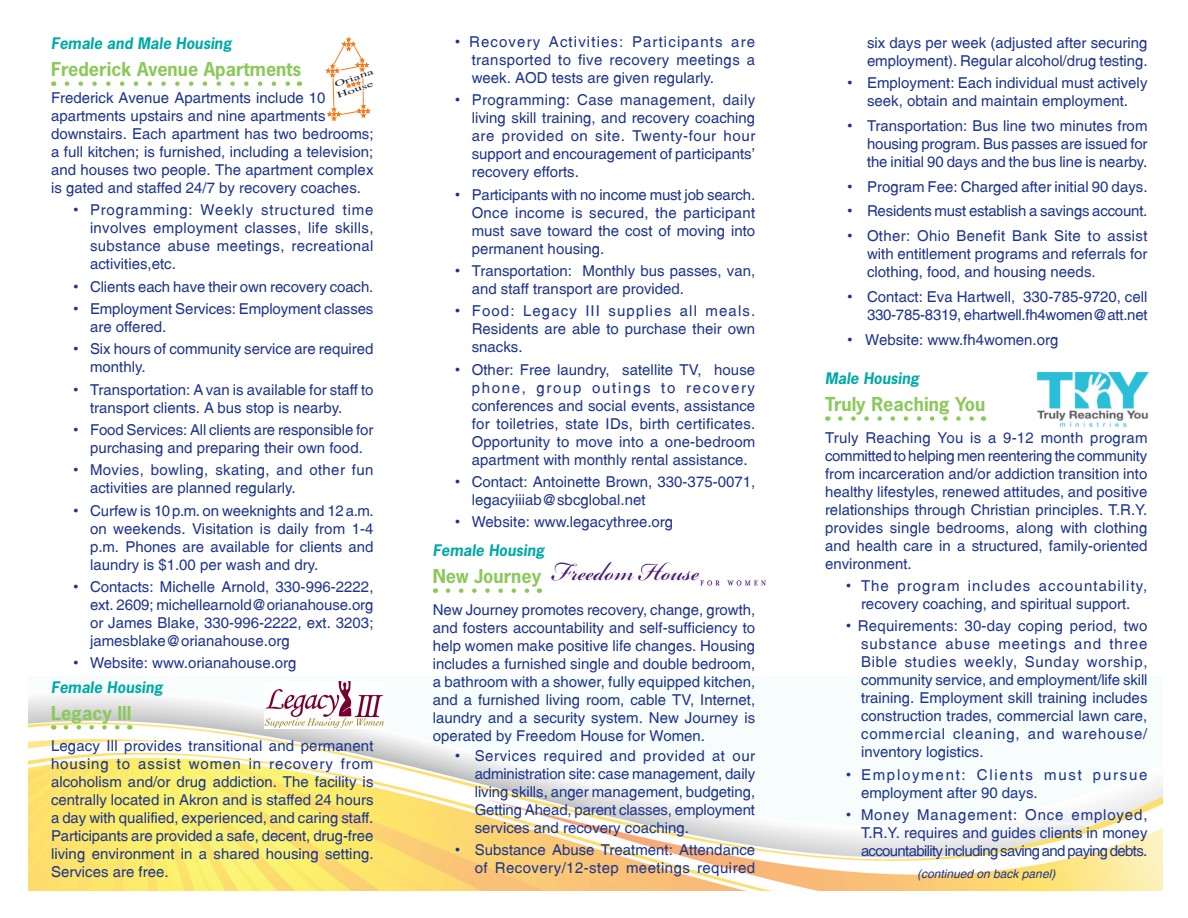
<style>
.page{position:relative;width:1188px;height:918px;background:#fff}
.page>*{position:absolute;margin:0;border:0;box-sizing:border-box;transform-origin:0 0}
.Heading{font:700 18px "News Gothic Std";color:#8cc85a}
.Body_text{font:15px/18px "Switzerland Plain";color:#1e358b;text-align:justify}
.Body_text-2{font:15px/18px "Switzerland Plain";letter-spacing:-.02em;color:#1e358b;text-align:right}
.subhead_1{font:italic 700 15px "News Gothic Std";color:#00a9a7}
.Body_text-3{font:15px/18px "Switzerland Plain";letter-spacing:.115em;color:#1e358b}
.Body_text-4{font:italic 12px "Switzerland";color:#1e358b}
.t1{font:8.55px "Times";color:#231f20;scale:1.75 1}
</style>
<div class="page">
<img style="left:29px;top:695px;width:1134px;height:196px">
<svg style="left:840px;top:416px;width:134px;height:5px"></svg>
<img style="left:552px;top:563px;width:214px;height:22px">
<img style="left:1038px;top:372px;width:110px;height:54px">
<svg style="left:448px;top:588px;width:82px;height:5px"></svg>
<svg style="left:326px;top:37px;width:44px;height:84px"></svg>
<svg style="left:67px;top:81px;width:223px;height:5px"></svg>
<img style="left:264px;top:681px;width:120px;height:47px">
<svg style="left:66px;top:725px;width:57px;height:5px"></svg>
<p class="subhead_1" style="left:51px;top:34px;width:182px">Female and Male Housing</p>
<p class="Heading" style="left:51px;top:57px;width:252px">Frederick Avenue Apartments</p>
<p class="Body_text" style="left:51px;top:89px;width:324px;text-align:left">Frederick Avenue Apartments include 10 apartments upstairs and nine apartments downstairs. Each apartment has two bedrooms; a full kitchen; is furnished, including a television; and houses two people. The apartment complex is gated and staffed 24/7 by recovery coaches.</p>
<p class="Body_text" style="left:90px;top:201px;width:285px;text-indent:-16px">• Programming: Weekly structured time involves employment classes, life skills, substance abuse meetings, recreational activities,etc.</p>
<p class="Body_text" style="left:74px;top:277px;width:301px">• Clients each have their own recovery coach.</p>
<p class="Body_text" style="left:90px;top:300px;width:285px;text-indent:-16px">• Employment Services: Employment classes are offered.</p>
<p class="Body_text" style="left:90px;top:340px;width:285px;text-indent:-16px">• Six hours of community service are required monthly.</p>
<p class="Body_text" style="left:90px;top:380px;width:285px;text-indent:-16px">• Transportation: Avan is available for staff to transport clients. A bus stop is nearby.</p>
<p class="Body_text" style="left:74px;top:421px;width:301px;text-align:center">• Food Services: All clients are responsible for purchasing and preparing their own food.</p>
<p class="Body_text" style="left:90px;top:461px;width:285px;text-indent:-16px">• Movies, bowling, skating, and other fun activities are planned regularly.</p>
<p class="Body_text" style="left:90px;top:501px;width:285px;text-indent:-16px">• Curfew is 10 p.m. on weeknights and 12 a.m. on weekends. Visitation is daily from 1-4 p.m. Phones are available for clients and laundry is $1.00 per wash and dry.</p>
<p class="Body_text" style="left:90px;top:578px;width:285px;text-indent:-16px">• Contacts: Michelle Arnold, 330-996-2222, ext. 2609; michellearnold@orianahouse.org or James Blake, 330-996-2222, ext. 3203; jamesblake@orianahouse.org</p>
<p class="Body_text" style="left:74px;top:654px;width:225px">• Website: www.orianahouse.org</p>
<p class="subhead_1" style="left:51px;top:677px;width:113px">Female Housing</p>
<p class="Heading" style="left:51px;top:701px;width:82px">Legacy Ill</p>
<p class="Body_text" style="left:51px;top:737px;width:324px">Legacy Ill provides transitional and permanent housing to assist women in recovery from alcoholism and/or drug addiction. The facility is centrally located in Akron and is staffed 24 hours a day with qualified, experienced, and caring staff.<br>Participants are provided a safe, decent, drug-free living environment in a shared housing setting.<br>Services are free.</p>
<p class="t1" style="left:333px;top:80px;width:25px;rotate:-19deg">Oriana</p>
<p class="t1" style="left:336px;top:91px;width:23px;rotate:-20deg">House</p>
<p class="Body_text" style="left:472px;top:33px;width:285px;text-indent:-16px">• Recovery Activities: Participants are transported to five recovery meetings a week. AOD tests are given regularly.</p>
<p class="Body_text" style="left:472px;top:91px;width:285px;text-indent:-16px">• Programming: Case management, daily living skill training, and recovery coaching are provided on site. Twenty-four hour support and encouragement of participants’ recovery efforts.</p>
<p class="Body_text" style="left:472px;top:185px;width:285px;text-indent:-16px">• Participants with no income must job search.<br>Once income is secured, the participant must save toward the cost of moving into permanent housing.</p>
<p class="Body_text" style="left:472px;top:262px;width:285px;text-indent:-16px">• Transportation: Monthly bus passes, van, and staff transport are provided.</p>
<p class="Body_text" style="left:472px;top:302px;width:285px;text-indent:-16px">• Food: Legacy III supplies all meals.<br>Residents are able to purchase their own snacks.</p>
<p class="Body_text" style="left:472px;top:360px;width:285px;text-indent:-16px">• Other: Free laundry, satellite TV, house phone, group outings to recovery conferences and social events, assistance for toiletries, state IDs, birth certificates.<br>Opportunity to move into a one-bedroom apartment with monthly rental assistance.</p>
<p class="Body_text" style="left:472px;top:473px;width:285px;text-indent:-16px">• Contact: Antoinette Brown, 330-375-0071, legacyiiiab@sbcglobal.net</p>
<p class="Body_text" style="left:455px;top:513px;width:220px">• Website: www.legacythree.org</p>
<p class="subhead_1" style="left:433px;top:541px;width:113px">Female Housing</p>
<p class="Heading" style="left:433px;top:564px;width:110px">New Journey</p>
<p class="Body_text" style="left:433px;top:600px;width:324px">New Journey promotes recovery, change, growth, and fosters accountability and self-sufficiency to help women make positive life changes. Housing includes a furnished single and double bedroom, a bathroom with a shower, fully equipped kitchen, and a furnished living room, cable TV, Internet, laundry and a security system. New Journey is operated by Freedom House for Women.</p>
<p class="Body_text" style="left:475px;top:746px;width:282px;text-indent:-20px">• Services required and provided at our administration site: case management, daily living skills, anger management, budgeting, Getting Ahead, parent classes, employment services and recovery coaching.</p>
<p class="Body_text" style="left:455px;top:841px;width:302px;text-align:right">• Substance Abuse Treatment: Attendance of Recovery/12-step meetings required</p>
<p class="Body_text" style="left:867px;top:33px;width:282px">six days per week (adjusted after securing employment). Regular alcohol/drug testing.</p>
<p class="Body_text" style="left:848px;top:74px;width:301px;text-align:center">• Employment: Each individual must actively seek, obtain and maintain employment.</p>
<p class="Body_text" style="left:867px;top:116px;width:282px;text-indent:-20px">• Transportation: Bus line two minutes from housing program. Bus passes are issued for the initial 90 days and the bus line is nearby.</p>
<p class="Body_text" style="left:848px;top:177px;width:302px">• Program Fee: Charged after initial 90 days.</p>
<p class="Body_text" style="left:848px;top:202px;width:301px">• Residents must establish a savings account.</p>
<p class="Body_text" style="left:867px;top:227px;width:282px;text-indent:-20px">• Other: Ohio Benefit Bank Site to assist with entitlement programs and referrals for clothing, food, and housing needs.</p>
<p class="Body_text-2" style="left:848px;top:287px;width:302px">• Contact: Eva Hartwell, 330-785-9720, cell<br>330-785-8319, ehartwell.fh4women@att.net</p>
<p class="Body_text" style="left:848px;top:330px;width:212px">• Website: www.fh4women.org</p>
<p class="subhead_1" style="left:825px;top:368px;width:96px">Male Housing</p>
<p class="Heading" style="left:825px;top:392px;width:162px">Truly Reaching You</p>
<p class="Body_text" style="left:825px;top:428px;width:324px">Truly Reaching You is a 9-12 month program committed to helping men reentering the community from incarceration and/or addiction transition into healthy lifestyles, renewed attitudes, and positive relationships through Christian principles. T.R.Y. provides single bedrooms, along with clothing and health care in a structured, family-oriented environment.</p>
<p class="Body_text" style="left:846px;top:576px;width:303px;text-align:center">• The program includes accountability, recovery coaching, and spiritual support.</p>
<p class="Body_text" style="left:861px;top:617px;width:288px;text-indent:-15px">• Requirements: 30-day coping period, two substance abuse meetings and three Bible studies weekly, Sunday worship, community service, and employment/life skill training. Employment skill training includes construction trades, commercial lawn care, commercial cleaning, and warehouse/ inventory logistics.</p>
<p class="Body_text-3" style="left:861px;top:765px;width:288px;text-indent:-15px">• Employment: Clients must pursue employment after 90 days.</p>
<p class="Body_text" style="left:861px;top:805px;width:288px;text-indent:-15px">• Money Management: Once employed, T.R.Y. requires and guides clients in money accountability including saving and paying debts.</p>
<p class="Body_text-4" style="left:917px;top:867px;width:140px">(continued on back panel)</p>
</div>
